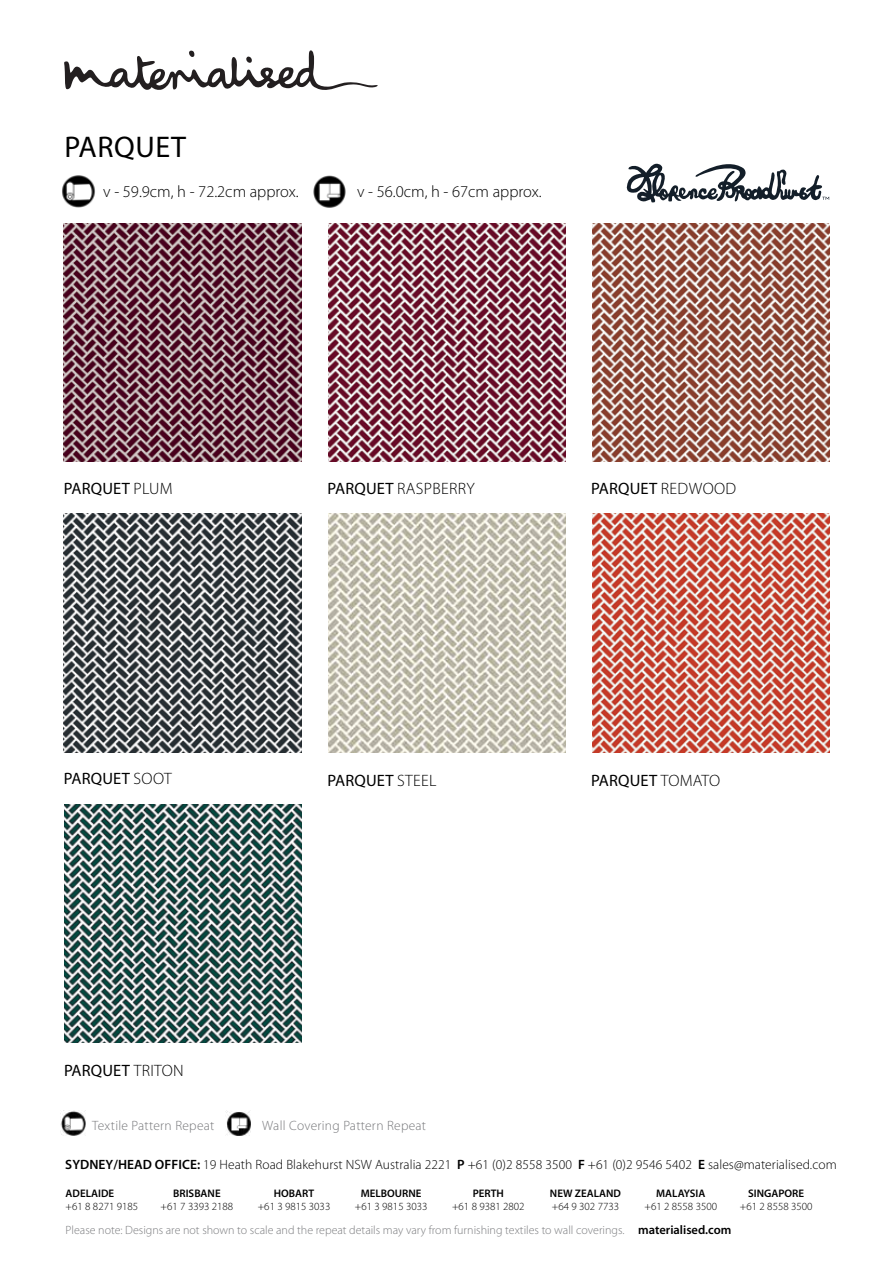
<style>
.page{position:relative;width:893px;height:1263px;background:#fff}
.page>*{position:absolute;margin:0;border:0;box-sizing:border-box;transform-origin:0 0}
.t1{font:30px "Myriad Pro";letter-spacing:.02em;color:#000}
.t2{font:16.5px "Myriad Pro";letter-spacing:.01em;color:#000}
.t3{font:300 16.5px "Myriad Pro";color:#000}
.t4{font:300 16.5px "Myriad Pro";letter-spacing:.02em;color:#000}
.t5{font:300 13.5px "Myriad Pro";letter-spacing:.005em;color:#000}
.t6{font:300 13.5px "Myriad Pro";letter-spacing:.02em;color:#77787b}
.t7{font:600 12.6px "Myriad Pro";color:#000}
.t8{font:300 12px "Myriad Pro";color:#7b7c7f}
.t9{font:300 10.95px "Myriad Pro";color:#000}
.t10{font:600 10.95px "Myriad Pro";color:#000}
.s1{font-weight:300}
.s2{font-weight:400}
.s3{font-weight:600}
</style>
<div class="page">
<svg style="left:626px;top:163px;width:203px;height:40px"></svg>
<svg style="left:64px;top:50px;width:314px;height:40px"></svg>
<img style="left:64px;top:224px;width:238px;height:238px">
<img style="left:64px;top:514px;width:238px;height:238px">
<img style="left:592px;top:224px;width:237px;height:238px">
<img style="left:592px;top:514px;width:237px;height:238px">
<img style="left:65px;top:804px;width:237px;height:238px">
<img style="left:328px;top:224px;width:238px;height:238px">
<img style="left:328px;top:514px;width:238px;height:238px">
<img style="left:61px;top:1110px;width:25px;height:26px">
<img style="left:226px;top:1110px;width:25px;height:26px">
<img style="left:62px;top:175px;width:33px;height:33px">
<img style="left:313px;top:175px;width:33px;height:33px">
<h1 class="t1" style="left:64px;top:128px;width:123px">PARQUET</h1>
<p class="t3" style="left:103px;top:182px;width:197px">v - 59.9cm, h - 72.2cm approx.</p>
<p class="t3" style="left:357px;top:182px;width:186px">v - 56.0cm, h - 67cm approx.</p>
<p class="t2" style="left:64px;top:478px;width:110px">PARQUET <span class="s1">PLUM</span></p>
<p class="t4" style="left:328px;top:479px;width:149px"><span class="s2">PARQUET</span> RASPBERRY</p>
<p class="t2" style="left:591px;top:478px;width:146px">PARQUET <span class="s1">REDWOOD</span></p>
<p class="t2" style="left:64px;top:768px;width:109px">PARQUET <span class="s1">SOOT</span></p>
<p class="t2" style="left:328px;top:770px;width:111px">PARQUET <span class="s1">STEEL</span></p>
<p class="t2" style="left:591px;top:770px;width:131px">PARQUET <span class="s1">TOMATO</span></p>
<p class="t2" style="left:64px;top:1060px;width:121px">PARQUET <span class="s1">TRITON</span></p>
<p class="t6" style="left:92px;top:1117px;width:124px">Textile Pattern Repeat</p>
<p class="t6" style="left:262px;top:1117px;width:165px">Wall Covering Pattern Repeat</p>
<p class="t5" style="left:65px;top:1157px;width:773px"><span class="s3">SYDNEY/HEAD OFFICE:</span> 19 Heath Road Blakehurst NSW Australia 2221 <span class="s3">P</span> +61 (0)2 8558 3500 <span class="s3">F</span> +61 (0)2 9546 5402 <span class="s3">E</span> sales@materialised.com</p>
<p class="t10" style="left:66px;top:1186px;width:50px">ADELAIDE</p>
<p class="t9" style="left:66px;top:1200px;width:74px">+61 8 8271 9185</p>
<p class="t10" style="left:173px;top:1186px;width:49px">BRISBANE</p>
<p class="t9" style="left:161px;top:1200px;width:74px">+61 7 3393 2188</p>
<p class="t10" style="left:274px;top:1186px;width:42px">HOBART</p>
<p class="t9" style="left:258px;top:1200px;width:74px">+61 3 9815 3033</p>
<p class="t10" style="left:361px;top:1186px;width:62px">MELBOURNE</p>
<p class="t9" style="left:355px;top:1200px;width:74px">+61 3 9815 3033</p>
<p class="t10" style="left:656px;top:1186px;width:51px">MALAYSIA</p>
<p class="t9" style="left:645px;top:1200px;width:74px">+61 2 8558 3500</p>
<p class="t10" style="left:748px;top:1186px;width:57px">SINGAPORE</p>
<p class="t9" style="left:740px;top:1200px;width:74px">+61 2 8558 3500</p>
<p class="t10" style="left:473px;top:1186px;width:33px">PERTH</p>
<p class="t9" style="left:452px;top:1200px;width:74px">+61 8 9381 2802</p>
<p class="t10" style="left:550px;top:1186px;width:73px">NEW ZEALAND</p>
<p class="t9" style="left:552px;top:1200px;width:69px">+64 9 302 7733</p>
<p class="t8" style="left:66px;top:1223px;width:560px">Please note: Designs are not shown to scale and the repeat details may vary from furnishing textiles to wall coverings.</p>
<p class="t7" style="left:638px;top:1222px;width:95px">materialised.com</p>
</div>
